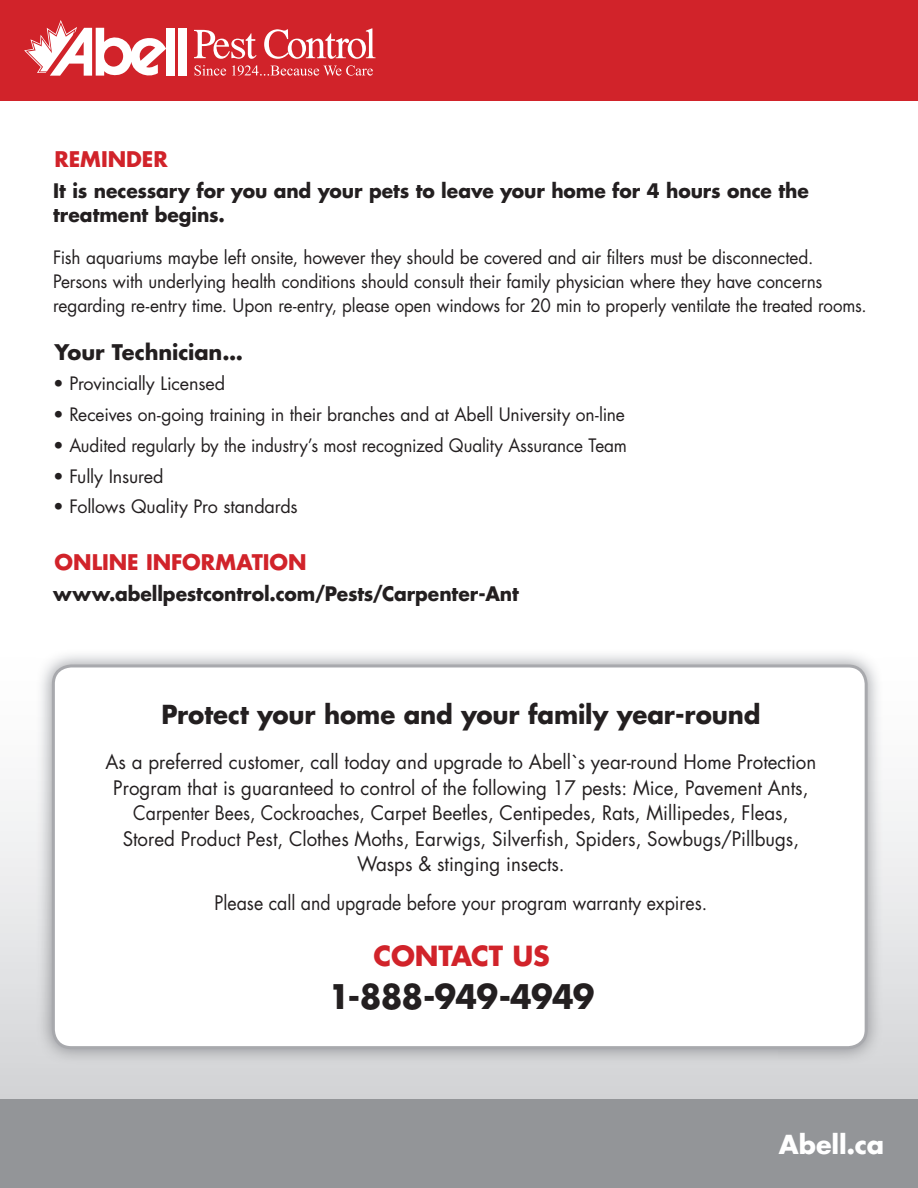
<style>
.page{position:relative;width:918px;height:1188px;background:#fff}
.page>*{position:absolute;margin:0;border:0;box-sizing:border-box;transform-origin:0 0}
.t1{font:700 33px "Futura Std";letter-spacing:-.025em;color:#231f20;scale:.96 1}
.t2{font:700 27px "Futura Std";letter-spacing:-.01em;color:#d1232a}
.t3{font:700 25.5px "Futura Std";letter-spacing:-.005em;color:#231f20;scale:.96 1}
.t4{font:700 25.5px "Futura Std";letter-spacing:-.005em;color:#fff}
.t5{font:700 21px "Futura Std";color:#d1232a}
.t6{font:700 21px "Futura Std";letter-spacing:-.005em;color:#231f20}
.t7{font:19.5px/25.5px "Futura Std";color:#231f20;text-align:center;scale:.96 1}
.t8{font:700 19.5px/24px "Futura Std";letter-spacing:-.005em;color:#231f20;scale:.96 1}
.t9{font:19.5px "Futura Std";color:#231f20;scale:.91 1}
.t10{font:18px/24px "Futura Std";letter-spacing:-.01em;color:#231f20;scale:.96 1}
.t11{font:18px "Futura Std";letter-spacing:-.01em;color:#231f20}
</style>
<div class="page">
<div style="left:0;top:0;width:918px;height:100px;background:#d1232a"></div>
<svg style="left:264px;top:28px;width:112px;height:31px"></svg>
<svg style="left:194px;top:30px;width:63px;height:29px"></svg>
<div style="left:167px;top:28px;width:8px;height:48px;background:#fff"></div>
<div style="left:178px;top:28px;width:9px;height:48px;background:#fff"></div>
<svg style="left:24px;top:20px;width:142px;height:56px"></svg>
<svg style="left:195px;top:65px;width:31px;height:11px"></svg>
<svg style="left:232px;top:65px;width:141px;height:11px"></svg>
<svg style="left:0;top:792px;width:918px;height:307px;background:#dadbdd"></svg>
<img style="left:37px;top:655px;width:846px;height:409px">
<div style="left:53px;top:666px;width:813px;height:382px;background:#fff;border-radius:18px"></div>
<div style="left:52px;top:664px;width:816px;height:385px;border:3px solid #a8a9ad;border-radius:18px"></div>
<div style="left:0;top:1099px;width:918px;height:89px;background:#939598"></div>
<p class="t5" style="left:55px;top:145px;width:115px">REMINDER</p>
<p class="t8" style="left:53px;top:178px;width:789px">It is necessary for you and your pets to leave your home for 4 hours once the treatment begins.</p>
<p class="t10" style="left:53px;top:245px;width:849px">Fish aquariums maybe left onsite, however they should be covered and air filters must be disconnected.<br>Persons with underlying health conditions should consult their family physician where they have concerns regarding re-entry time. Upon re-entry, please open windows for 20 min to properly ventilate the treated rooms.</p>
<p class="t6" style="left:55px;top:338px;width:190px">Your Technician...</p>
<p class="t11" style="left:53px;top:372px;width:174px">• Provincially Licensed</p>
<p class="t11" style="left:53px;top:403px;width:573px">• Receives on-going training in their branches and at Abell University on-line</p>
<p class="t11" style="left:53px;top:434px;width:575px">• Audited regularly by the industry’s most recognized Quality Assurance Team</p>
<p class="t11" style="left:53px;top:465px;width:112px">• Fully Insured</p>
<p class="t11" style="left:53px;top:495px;width:246px">• Follows Quality Pro standards</p>
<p class="t5" style="left:55px;top:549px;width:254px">ONLINE INFORMATION</p>
<p class="t8" style="left:53px;top:582px;width:487px">www.abellpestcontrol.com/Pests/Carpenter-Ant</p>
<h3 class="t3" style="left:161px;top:697px;width:625px">Protect your home and your family year-round</h3>
<p class="t7" style="left:106px;top:750px;width:742px">As a preferred customer, call today and upgrade to Abell`s year-round Home Protection Program that is guaranteed to control of the following 17 pests: Mice, Pavement Ants, Carpenter Bees, Cockroaches, Carpet Beetles, Centipedes, Rats, Millipedes, Fleas, Stored Product Pest, Clothes Moths, Earwigs, Silverfish, Spiders, Sowbugs/Pillbugs, Wasps &amp; stinging insects.</p>
<p class="t9" style="left:215px;top:891px;width:543px">Please call and upgrade before your program warranty expires.</p>
<h2 class="t2" style="left:374px;top:938px;width:178px">CONTACT US</h2>
<h1 class="t1" style="left:329px;top:974px;width:279px">1-888-949-4949</h1>
<h3 class="t4" style="left:779px;top:1128px;width:107px">Abell.ca</h3>
</div>
